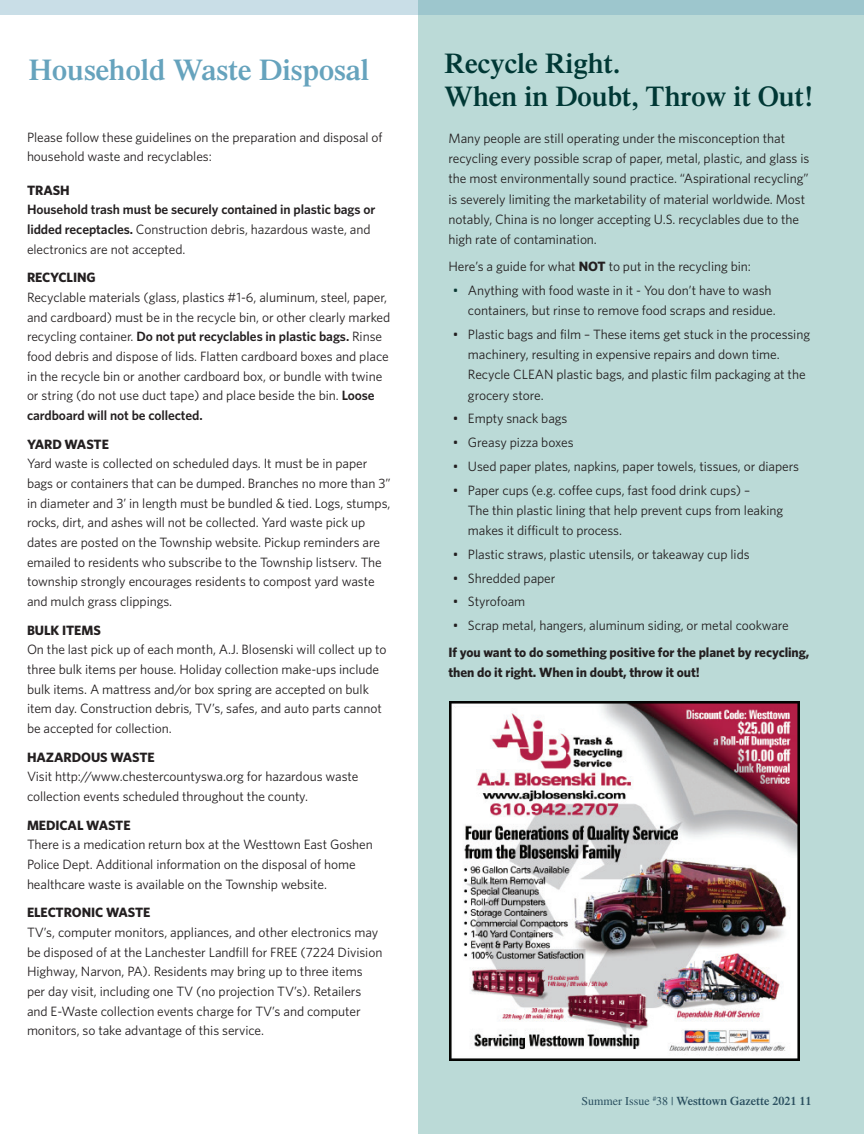
<style>
.page{position:relative;width:864px;height:1134px;background:#fff}
.page>*{position:absolute;margin:0;border:0;box-sizing:border-box;transform-origin:0 0}
.t1{font:600 30px "Times LT Std";color:#66a3bd}
.t2{font:600 28.5px/33px "Times LT Std";color:#003835}
.t3{font:13.5px/19.6px "Whitney";letter-spacing:-.005em;color:#231f20}
.t4{font:700 13.5px/20.2px "Whitney";letter-spacing:-.005em;color:#231f20}
.t5{font:600 13.5px/19.6px "Whitney";letter-spacing:-.005em;color:#231f20}
.t6{font:600 12px "Times LT Std";color:#2b5060}
.s1{font-weight:400}
.s2{font-weight:600}
.s3{font-weight:700}
.s4{color:#0a3733}
</style>
<div class="page">
<div style="left:418px;top:0;width:446px;height:1134px;background:#bbdad7"></div>
<img style="left:450px;top:701px;width:350px;height:360px">
<svg style="left:0;top:0;width:864px;height:14px;background:#b2d1d9"></svg>
<h1 class="t1" style="left:29px;top:52px;width:342px">Household Waste Disposal</h1>
<p class="t3" style="left:27px;top:127px;width:357px">Please follow these guidelines on the preparation and disposal of household waste and recyclables:</p>
<p class="t4" style="left:27px;top:179px;width:44px">TRASH</p>
<p class="t5" style="left:27px;top:199px;width:350px">Household trash must be securely contained in plastic bags or lidded receptacles. <span class="s1">Construction debris, hazardous waste, and electronics are not accepted.</span></p>
<p class="t4" style="left:27px;top:267px;width:70px">RECYCLING</p>
<p class="t3" style="left:27px;top:287px;width:365px">Recyclable materials (glass, plastics #1-6, aluminum, steel, paper, and cardboard) must be in the recycle bin, or other clearly marked recycling container. <span class="s2">Do not put recyclables in plastic bags.</span> Rinse food debris and dispose of lids. Flatten cardboard boxes and place in the recycle bin or another cardboard box, or bundle with twine or string (do not use duct tape) and place beside the bin. <span class="s2">Loose cardboard will not be collected.</span></p>
<p class="t4" style="left:27px;top:433px;width:83px">YARD WASTE</p>
<p class="t3" style="left:27px;top:453px;width:365px">Yard waste is collected on scheduled days. It must be in paper bags or containers that can be dumped. Branches no more than 3” in diameter and 3’ in length must be bundled &amp; tied. Logs, stumps, rocks, dirt, and ashes will not be collected. Yard waste pick up dates are posted on the Township website. Pickup reminders are emailed to residents who subscribe to the Township listserv. The township strongly encourages residents to compost yard waste and mulch grass clippings.</p>
<p class="t4" style="left:27px;top:619px;width:75px">BULK ITEMS</p>
<p class="t3" style="left:27px;top:640px;width:361px">On the last pick up of each month, A.J. Blosenski will collect up to three bulk items per house. Holiday collection make-ups include bulk items. A mattress and/or box spring are accepted on bulk item day. Construction debris, TV’s, safes, and auto parts cannot be accepted for collection.</p>
<p class="t4" style="left:27px;top:746px;width:129px">HAZARDOUS WASTE</p>
<p class="t3" style="left:27px;top:767px;width:333px">Visit http://www.chestercountyswa.org for hazardous waste collection events scheduled throughout the county.</p>
<p class="t4" style="left:27px;top:814px;width:105px">MEDICAL WASTE</p>
<p class="t3" style="left:27px;top:834px;width:347px">There is a medication return box at the Westtown East Goshen<br>Police Dept. Additional information on the disposal of home healthcare waste is available on the Township website.</p>
<p class="t4" style="left:27px;top:902px;width:125px">ELECTRONIC WASTE</p>
<p class="t3" style="left:27px;top:922px;width:357px">TV’s, computer monitors, appliances, and other electronics may be disposed of at the Lanchester Landfill for FREE (7224 Division Highway, Narvon, PA). Residents may bring up to three items per day visit, including one TV (no projection TV’s). Retailers and E-Waste collection events charge for TV’s and computer monitors, so take advantage of this service.</p>
<h2 class="t2" style="left:445px;top:47px;width:370px">Recycle Right.<br>When in Doubt, Throw it Out!</h2>
<p class="t3" style="left:448px;top:128px;width:362px;line-height:20.2px">Many people are still operating under the misconception that recycling every possible scrap of paper, metal, plastic, and glass is the most environmentally sound practice. “Aspirational recycling” is severely limiting the marketability of material worldwide. Most notably, China is no longer accepting U.S. recyclables due to the high rate of contamination.</p>
<p class="t3" style="left:448px;top:256px;width:304px">Here’s a guide for what <span class="s3">NOT</span> to put in the recycling bin:</p>
<p class="t3" style="left:468px;top:280px;width:309px;line-height:20.2px;text-indent:-15px"><span class="s4">•</span> Anything with food waste in it - You don’t have to wash containers, but rinse to remove food scraps and residue.</p>
<p class="t3" style="left:468px;top:324px;width:344px;line-height:20.2px;text-indent:-15px">• Plastic bags and film – These items get stuck in the processing machinery, resulting in expensive repairs and down time.<br>Recycle CLEAN plastic bags, and plastic film packaging at the grocery store.</p>
<p class="t3" style="left:453px;top:409px;width:116px">• Empty snack bags</p>
<p class="t3" style="left:453px;top:432px;width:122px">• Greasy pizza boxes</p>
<p class="t3" style="left:453px;top:456px;width:348px">• Used paper plates, napkins, paper towels, tissues, or diapers</p>
<p class="t3" style="left:468px;top:479px;width:317px;line-height:20.2px;text-indent:-15px">• Paper cups (e.g. coffee cups, fast food drink cups) –<br>The thin plastic lining that help prevent cups from leaking makes it difficult to process.</p>
<p class="t3" style="left:453px;top:544px;width:298px">• Plastic straws, plastic utensils, or takeaway cup lids</p>
<p class="t3" style="left:453px;top:568px;width:104px">• Shredded paper</p>
<p class="t3" style="left:453px;top:592px;width:74px">• Styrofoam</p>
<p class="t3" style="left:453px;top:615px;width:337px">• Scrap metal, hangers, aluminum siding, or metal cookware</p>
<p class="t4" style="left:448px;top:642px;width:362px">If you want to do something positive for the planet by recycling, then do it right. When in doubt, throw it out!</p>
<p class="t6" style="left:581px;top:1094px;width:232px"><span class="s1">Summer Issue</span> <sup>#</sup><span class="s1">38 |</span> Westtown Gazette 2021 11</p>
</div>
